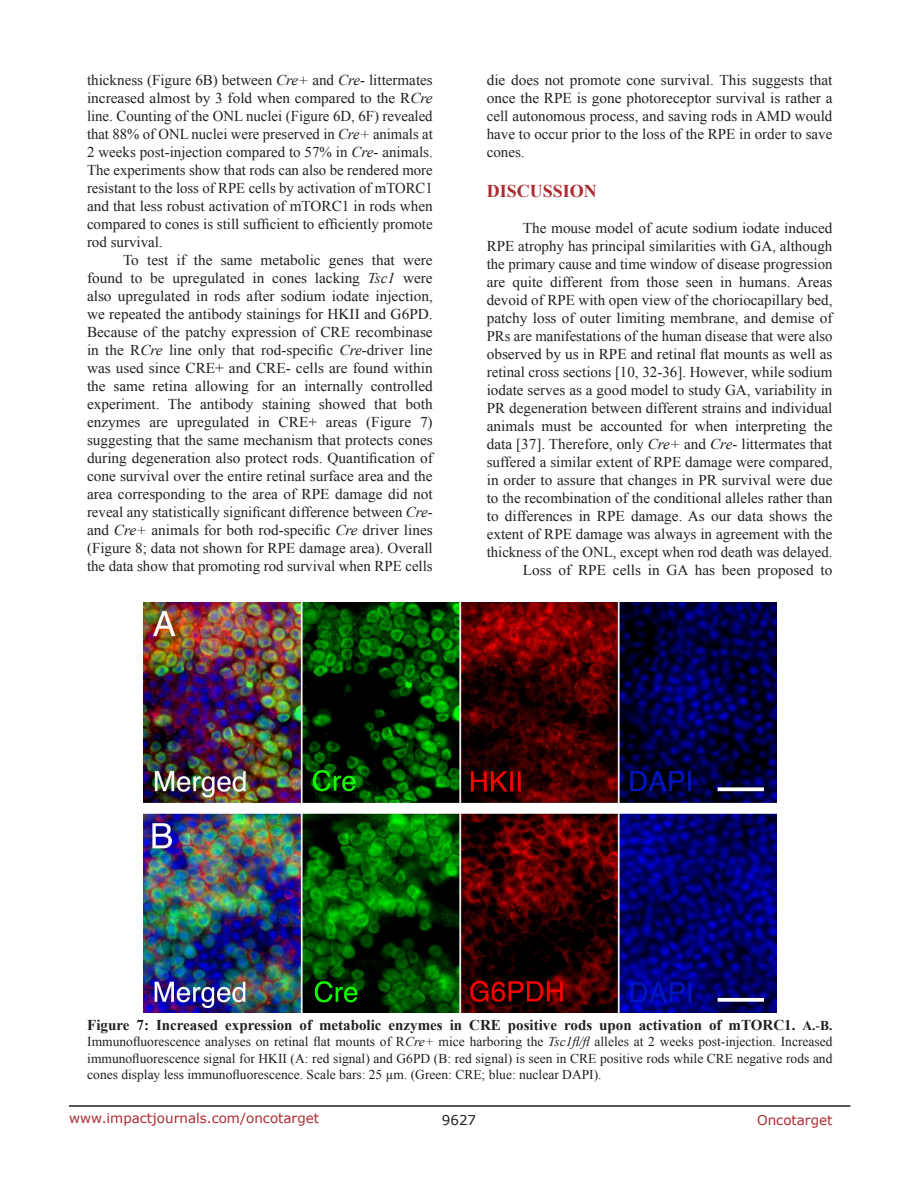
<style>
.page{position:relative;width:918px;height:1188px;background:#fff}
.page>*{position:absolute;margin:0;border:0;box-sizing:border-box;transform-origin:0 0}
.Heading{font:700 18px "Times New Roman";color:#ac2b31}
.BodyText{font:15px/18px "Times New Roman";color:#221f22;text-align:justify}
.FigureText{font:700 15px "Times New Roman";color:#221f22}
.FigureText-2{font:13.5px/16.2px "Times New Roman";color:#221f22;text-align:justify}
.t1{font:13.5px "Verdana";color:#ac2b31}
.t2{font:13.5px "Verdana";color:#221f22}
.s1{font-style:italic}
.s2{font-size:13.5px}
.s3{font-weight:400;font-size:13.5px}
</style>
<div class="page">
<hr style="left:69px;top:1105px;width:781px;height:2px;background:#231f20">
<img style="left:143px;top:602px;width:634px;height:410px">
<p class="BodyText" style="left:87px;top:71px;width:347px">thickness (Figure 6B) between <span class="s1">Cre+</span> and <span class="s1">Cre-</span> littermates increased almost by 3 fold when compared to the R<span class="s1">Cre </span>line. Counting of the ONL nuclei (Figure 6D, 6F) revealed that 88% of ONL nuclei were preserved in <span class="s1">Cre+</span> animals at 2 weeks post-injection compared to 57% in <span class="s1">Cre-</span> animals.<br>The experiments show that rods can also be rendered more resistant to the loss of RPE cells by activation of mTORC1 and that less robust activation of mTORC1 in rods when compared to cones is still sufficient to efficiently promote rod survival.</p>
<p class="BodyText" style="left:87px;top:251px;width:347px;text-indent:36px">To test if the same metabolic genes that were found to be upregulated in cones lacking <span class="s1">Tsc1</span> were also upregulated in rods after sodium iodate injection, we repeated the antibody stainings for HKII and G6PD.<br>Because of the patchy expression of CRE recombinase in the R<span class="s1">Cre</span> line only that rod-specific <span class="s1">Cre</span>-driver line was used since CRE+ and CRE- cells are found within the same retina allowing for an internally controlled experiment. The antibody staining showed that both enzymes are upregulated in CRE+ areas (Figure 7) suggesting that the same mechanism that protects cones during degeneration also protect rods. Quantification of cone survival over the entire retinal surface area and the area corresponding to the area of RPE damage did not reveal any statistically significant difference between <span class="s1">Cre&shy;</span>and <span class="s1">Cre+</span> animals for both rod-specific <span class="s1">Cre</span> driver lines (Figure 8; data not shown for RPE damage area). Overall the data show that promoting rod survival when RPE cells</p>
<p class="BodyText" style="left:487px;top:71px;width:347px">die does not promote cone survival. This suggests that once the RPE is gone photoreceptor survival is rather a cell autonomous process, and saving rods in AMD would have to occur prior to the loss of the RPE in order to save cones.</p>
<p class="Heading" style="left:487px;top:179px;width:112px">DISCUSSION</p>
<p class="BodyText" style="left:487px;top:219px;width:347px;text-indent:36px">The mouse model of acute sodium iodate induced RPE atrophy has principal similarities with GA, although the primary cause and time window of disease progression are quite different from those seen in humans. Areas devoid of RPE with open view of the choriocapillary bed, patchy loss of outer limiting membrane, and demise of PRs are manifestations of the human disease that were also observed by us in RPE and retinal flat mounts as well as retinal cross sections [10, 32-36]. However, while sodium iodate serves as a good model to study GA, variability in PR degeneration between different strains and individual animals must be accounted for when interpreting the data [37]. Therefore, only <span class="s1">Cre+</span> and <span class="s1">Cre-</span> littermates that suffered a similar extent of RPE damage were compared, in order to assure that changes in PR survival were due to the recombination of the conditional alleles rather than to differences in RPE damage. As our data shows the extent of RPE damage was always in agreement with the thickness of the ONL, except when rod death was delayed.</p>
<p class="BodyText" style="left:523px;top:561px;width:311px">Loss of RPE cells in GA has been proposed to</p>
<p class="FigureText" style="left:87px;top:1015px;width:747px">Figure 7: Increased expression of metabolic enzymes in CRE positive rods upon activation of mTORC1. <span class="s2">A.</span><span class="s3">-</span><span class="s2">B.</span></p>
<p class="FigureText-2" style="left:87px;top:1034px;width:747px">Immunofluorescence analyses on retinal flat mounts of R<span class="s1">Cre+</span> mice harboring the <span class="s1">Tsc1fl/fl</span> alleles at 2 weeks post-injection. Increased immunofluorescence signal for HKII (A: red signal) and G6PD (B: red signal) is seen in CRE positive rods while CRE negative rods and cones display less immunofluorescence. Scale bars: 25 µm. (Green: CRE; blue: nuclear DAPI).</p>
<p class="t1" style="left:69px;top:1109px;width:252px">www.impactjournals.com/oncotarget</p>
<p class="t2" style="left:442px;top:1111px;width:36px">9627</p>
<p class="t1" style="left:757px;top:1111px;width:77px">Oncotarget</p>
</div>
